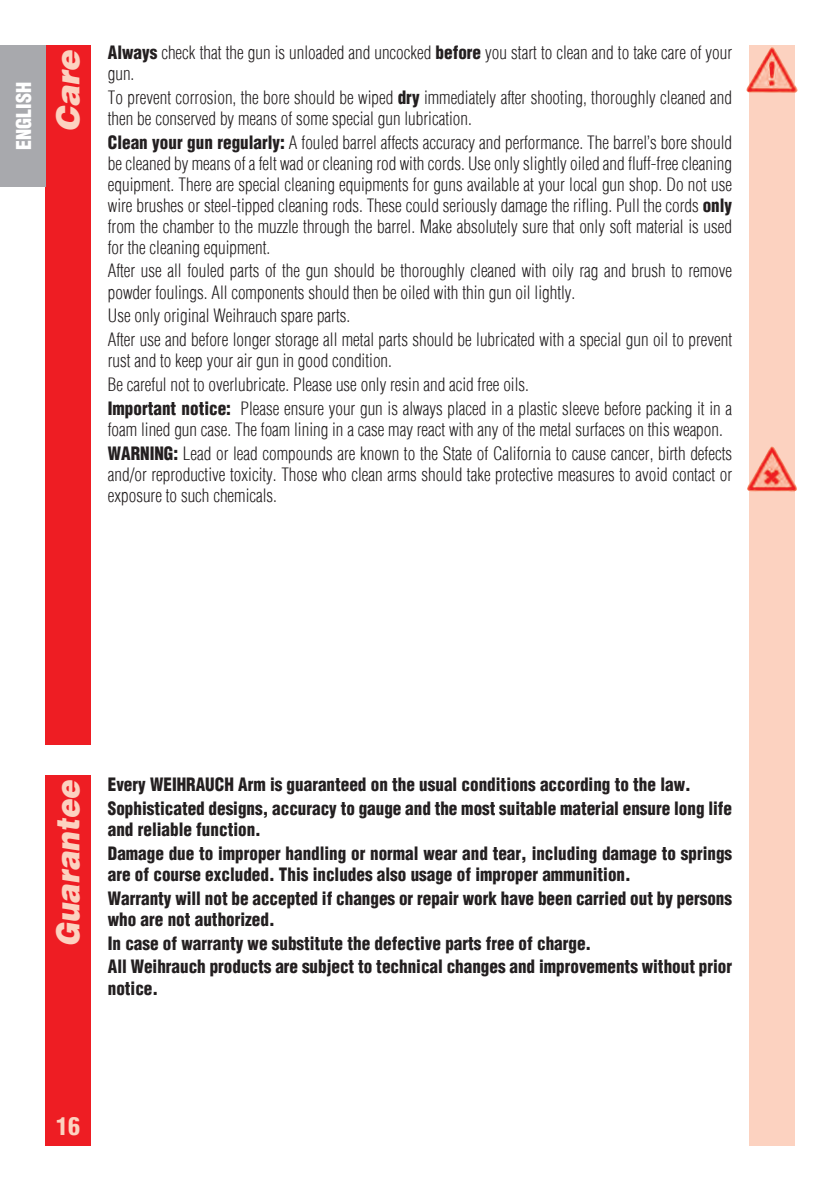
<style>
.page{position:relative;width:840px;height:1191px;background:#fff}
.page>*{position:absolute;margin:0;border:0;box-sizing:border-box;transform-origin:0 0}
.t1{font:italic 900 32px "Helvetica LT";letter-spacing:-.005em;color:#fcd2c0;scale:.91 1}
.t2{font:italic 900 32px "Helvetica LT";letter-spacing:-.005em;color:#fcd2c0}
.t3{font:900 condensed 24px "Helvetica LT";color:#fcd2c0}
.t4{font:900 condensed 20px "Helvetica LT";color:#fff}
.t5{font:300 condensed 18px/21px "Helvetica LT";color:#231f20;scale:.95 1}
.t6{font:900 condensed 18px/23.8px "Helvetica LT";color:#231f20;scale:.95 1}
.s1{font-weight:900}
</style>
<div class="page">
<div style="left:748px;top:45px;width:46px;height:1100px;background:#fcd2c0"></div>
<div style="left:45px;top:775px;width:46px;height:370px;background:#ee1d23"></div>
<div style="left:45px;top:45px;width:46px;height:699px;background:#ee1d23"></div>
<div style="left:0;top:45px;width:45px;height:142px;background:#a8a9ad"></div>
<img style="left:746px;top:47px;width:51px;height:46px">
<img style="left:747px;top:446px;width:50px;height:46px">
<p class="t4" style="left:11px;top:150px;width:69px;rotate:-90deg">ENGLISH</p>
<h1 class="t2" style="left:47px;top:132px;width:83px;rotate:-90deg">Care</h1>
<p class="t5" style="left:108px;top:42px;width:658px"><span class="s1">Always</span> check that the gun is unloaded and uncocked <span class="s1">before</span> you start to clean and to take care of your gun.</p>
<p class="t5" style="left:108px;top:87px;width:658px">To prevent corrosion, the bore should be wiped <span class="s1">dry</span> immediately after shooting, thoroughly cleaned and then be conserved by means of some special gun lubrication.</p>
<p class="t5" style="left:108px;top:131px;width:658px;text-align:justify"><span class="s1">Clean your gun regularly:</span> A fouled barrel affects accuracy and performance. The barrel’s bore should be cleaned by means of a felt wad or cleaning rod with cords. Use only slightly oiled and fluff-free cleaning equipment. There are special cleaning equipments for guns available at your local gun shop. Do not use wire brushes or steel-tipped cleaning rods. These could seriously damage the rifling. Pull the cords <span class="s1">only </span>from the chamber to the muzzle through the barrel. Make absolutely sure that only soft material is used for the cleaning equipment.</p>
<p class="t5" style="left:108px;top:260px;width:658px">After use all fouled parts of the gun should be thoroughly cleaned with oily rag and brush to remove powder foulings. All components should then be oiled with thin gun oil lightly.</p>
<p class="t5" style="left:108px;top:304px;width:658px;line-height:23.8px">Use only original Weihrauch spare parts.<br>After use and before longer storage all metal parts should be lubricated with a special gun oil to prevent</p>
<p class="t5" style="left:108px;top:349px;width:658px;line-height:23.8px">rust and to keep your air gun in good condition.<br>Be careful not to overlubricate. Please use only resin and acid free oils.<br><span class="s1">Important notice:</span> Please ensure your gun is always placed in a plastic sleeve before packing it in a</p>
<p class="t5" style="left:108px;top:417px;width:658px;line-height:23.8px">foam lined gun case. The foam lining in a case may react with any of the metal surfaces on this weapon.<br><span class="s1">WARNING:</span> Lead or lead compounds are known to the State of California to cause cancer, birth defects</p>
<p class="t5" style="left:108px;top:463px;width:658px">and/or reproductive toxicity. Those who clean arms should take protective measures to avoid contact or exposure to such chemicals.</p>
<h1 class="t1" style="left:47px;top:947px;width:185px;rotate:-90deg">Guarantee</h1>
<p class="t6" style="left:108px;top:772px;width:658px">Every WEIHRAUCH Arm is guaranteed on the usual conditions according to the law.<br>Sophisticated designs, accuracy to gauge and the most suitable material ensure long life</p>
<p class="t6" style="left:108px;top:817px;width:658px">and reliable function.<br>Damage due to improper handling or normal wear and tear, including damage to springs</p>
<p class="t6" style="left:108px;top:862px;width:658px">are of course excluded. This includes also usage of improper ammunition.<br>Warranty will not be accepted if changes or repair work have been carried out by persons</p>
<p class="t6" style="left:108px;top:907px;width:658px">who are not authorized.<br>In case of warranty we substitute the defective parts free of charge.<br>All Weihrauch products are subject to technical changes and improvements without prior</p>
<p class="t6" style="left:108px;top:975px;width:54px">notice.</p>
<h2 class="t3" style="left:56px;top:1111px;width:25px">16</h2>
</div>
